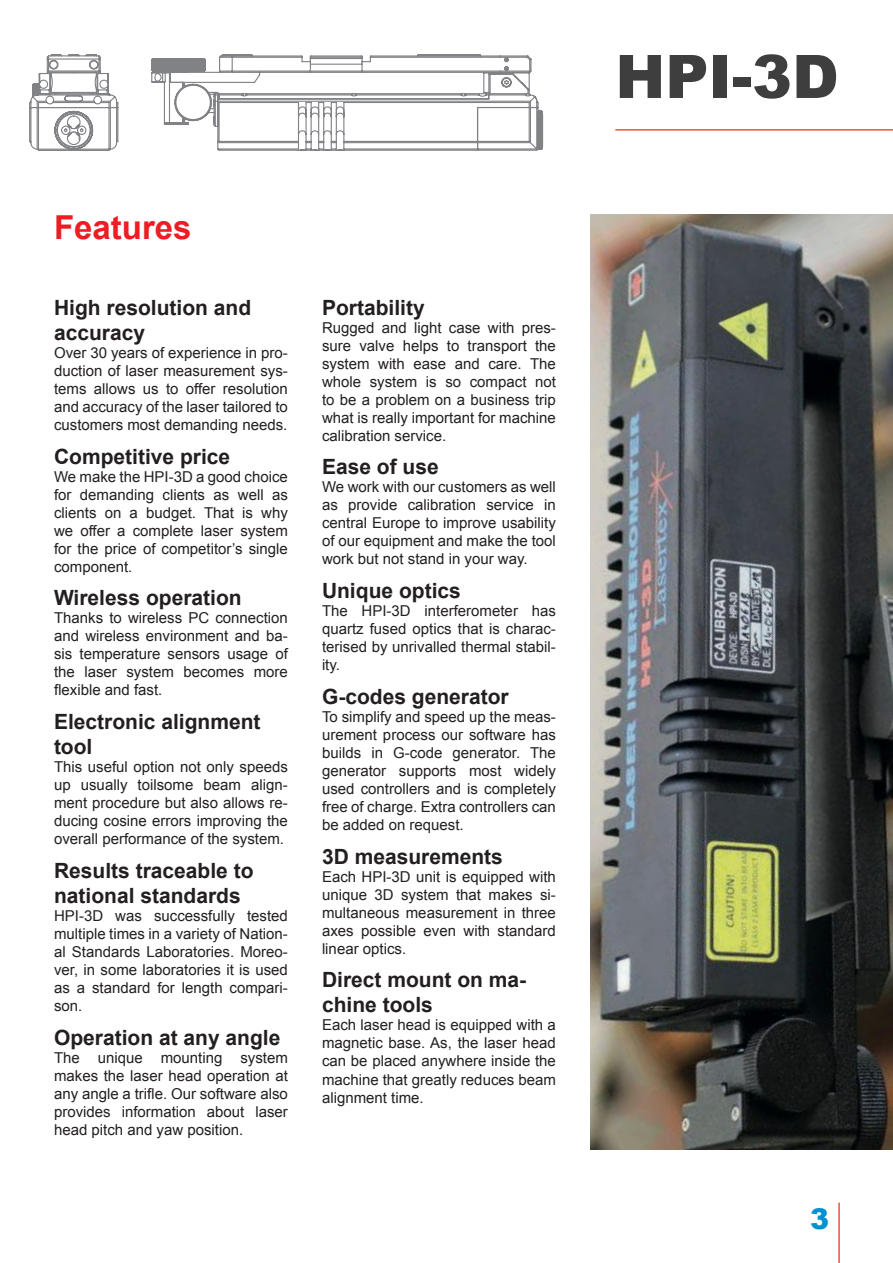
<style>
.page{position:relative;width:893px;height:1263px;background:#fff}
.page>*{position:absolute;margin:0;border:0;box-sizing:border-box;transform-origin:0 0}
.t1{font:900 60px "Arial";color:#3e3e3f}
.t2{font:700 33px "Arial";color:#ee1d23}
.t3{font:900 28.5px "Arial";color:#0091d1}
.t4{font:700 21px/25.2px "Arial";color:#231f20}
.t5{font:15px/18px "Arial";color:#231f20;text-align:justify}
</style>
<div class="page">
<hr style="left:838px;top:1202px;width:2px;height:61px;background:#f05133">
<img style="left:591px;top:214px;width:302px;height:935px">
<svg style="left:151px;top:54px;width:393px;height:97px"></svg>
<svg style="left:29px;top:54px;width:90px;height:97px"></svg>
<hr style="left:615px;top:129px;width:278px;height:2px;background:#f05133">
<h2 class="t2" style="left:54px;top:205px;width:139px">Features</h2>
<h3 class="t4" style="left:54px;top:295px;width:199px">High resolution and accuracy</h3>
<p class="t5" style="left:54px;top:344px;width:235px">Over 30 years of experience in pro&shy;duction of laser measurement sys&shy;tems allows us to offer resolution and accuracy of the laser tailored to customers most demanding needs.</p>
<h3 class="t4" style="left:54px;top:444px;width:178px">Competitive price</h3>
<p class="t5" style="left:54px;top:467px;width:235px">We make the HPI-3D a good choice for demanding clients as well as clients on a budget. That is why we offer a complete laser system for the price of competitor’s single component.</p>
<h3 class="t4" style="left:54px;top:586px;width:189px">Wireless operation</h3>
<p class="t5" style="left:54px;top:609px;width:235px">Thanks to wireless PC connection and wireless environment and ba&shy;sis temperature sensors usage of the laser system becomes more flexible and fast.</p>
<h3 class="t4" style="left:54px;top:710px;width:208px">Electronic alignment tool</h3>
<p class="t5" style="left:54px;top:758px;width:235px">This useful option not only speeds up usually toilsome beam align&shy;ment procedure but also allows re&shy;ducing cosine errors improving the overall performance of the system.</p>
<h3 class="t4" style="left:54px;top:859px;width:201px">Results traceable to national standards</h3>
<p class="t5" style="left:54px;top:907px;width:235px">HPI-3D was successfully tested multiple times in a variety of Nation&shy;al Standards Laboratories. Moreo&shy;ver, in some laboratories it is used as a standard for length compari&shy;son.</p>
<h3 class="t4" style="left:54px;top:1026px;width:228px">Operation at any angle</h3>
<p class="t5" style="left:54px;top:1049px;width:235px">The unique mounting system makes the laser head operation at any angle a trifle. Our software also provides information about laser head pitch and yaw position.</p>
<h3 class="t4" style="left:322px;top:295px;width:104px">Portability</h3>
<p class="t5" style="left:322px;top:319px;width:235px">Rugged and light case with pres&shy;sure valve helps to transport the system with ease and care. The whole system is so compact not to be a problem on a business trip what is really important for machine calibration service.</p>
<h3 class="t4" style="left:322px;top:455px;width:118px">Ease of use</h3>
<p class="t5" style="left:322px;top:478px;width:235px">We work with our customers as well as provide calibration service in central Europe to improve usability of our equipment and make the tool work but not stand in your way.</p>
<h3 class="t4" style="left:322px;top:579px;width:140px">Unique optics</h3>
<p class="t5" style="left:322px;top:602px;width:235px">The HPI-3D interferometer has quartz fused optics that is charac&shy;terised by unrivalled thermal stabil&shy;ity.</p>
<h3 class="t4" style="left:322px;top:684px;width:188px">G-codes generator</h3>
<p class="t5" style="left:322px;top:708px;width:235px">To simplify and speed up the meas&shy;urement process our software has builds in G-code generator. The generator supports most widely used controllers and is completely free of charge. Extra controllers can be added on request.</p>
<h3 class="t4" style="left:322px;top:844px;width:182px">3D measurements</h3>
<p class="t5" style="left:322px;top:867px;width:235px">Each HPI-3D unit is equipped with unique 3D system that makes si&shy;multaneous measurement in three axes possible even with standard linear optics.</p>
<h3 class="t4" style="left:322px;top:968px;width:206px">Direct mount on ma&shy;chine tools</h3>
<p class="t5" style="left:322px;top:1016px;width:235px">Each laser head is equipped with a magnetic base. As, the laser head can be placed anywhere inside the machine that greatly reduces beam alignment time.</p>
<h1 class="t1" style="left:615px;top:33px;width:225px">HPI-3D</h1>
<h3 class="t3" style="left:810px;top:1198px;width:21px">3</h3>
</div>
